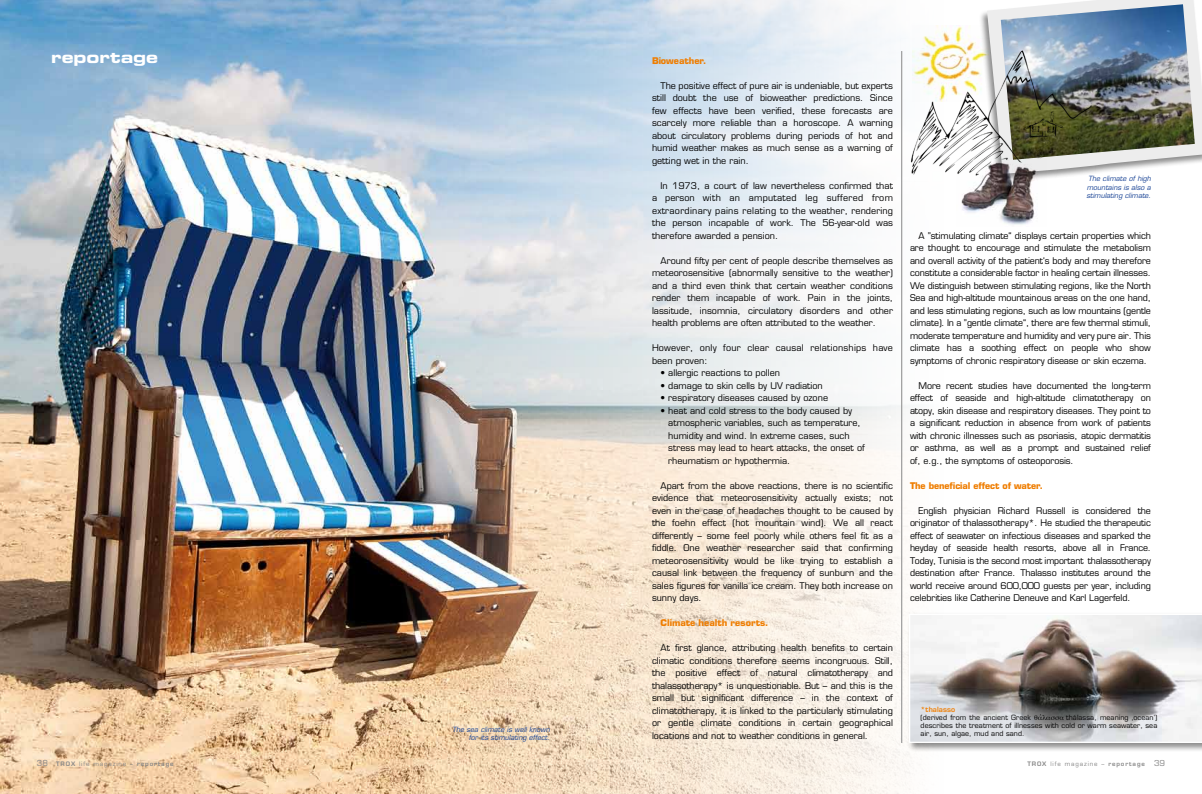
<style>
.page{position:relative;width:1202px;height:794px;background:#fff}
.page>*{position:absolute;margin:0;border:0;box-sizing:border-box;transform-origin:0 0}
.t1{font:16px "Eurostile LT Std Bold Ex 2";color:#fff}
.t2{font:9px/12.5px "Eurostile LT Std";color:#000;text-align:justify}
.t3{font:700 9px "Eurostile LT Std";color:#ef7d00}
.t4{font:9px/12.5px "Eurostile LT Std";letter-spacing:.02em;color:#000}
.t5{font:7px/8px "Eurostile LT Std";letter-spacing:.01em;color:#000;text-align:justify}
.t6{font:italic 7px/8.4px "Eurostile LT Std";color:#164194;text-align:right}
.t7{font:600 7px "Eurostile LT Std";letter-spacing:.01em;color:#ef7d00}
.t8{font:600 6px "Eurostile LT Std";letter-spacing:.15em;color:#878787}
.s1{font-weight:400;font-size:8px}
.s2{font-weight:400}
</style>
<div class="page">
<img style="left:0;top:0;width:1202px;height:794px">
<hr style="left:901px;top:51px;width:1px;height:692px;background:#878787">
<img style="left:1001px;top:4px;width:194px;height:156px">
<img style="left:900px;top:39px;width:196px;height:142px">
<div style="left:907px;top:612px;width:295px;height:140px;background:#000;opacity:.45"></div>
<img style="left:913px;top:25px;width:76px;height:76px">
<img style="left:956px;top:159px;width:90px;height:67px">
<svg style="left:909px;top:614px;width:293px;height:129px"></svg>
<h1 class="t1" style="left:51px;top:46px;width:109px">reportage</h1>
<p class="t6" style="left:452px;top:725px;width:99px">The sea climate is well known for its stimulating effect.</p>
<p class="t3" style="left:652px;top:55px;width:56px">Bioweather.</p>
<p class="t2" style="left:652px;top:79px;width:242px;text-indent:9px">The positive effect of pure air is undeniable, but experts still doubt the use of bioweather predictions. Since few effects have been verified, these forecasts are scarcely more reliable than a horoscope. A warning about circulatory problems during periods of hot and humid weather makes as much sense as a warning of getting wet in the rain.</p>
<p class="t2" style="left:652px;top:179px;width:242px;text-indent:9px">In 1973, a court of law nevertheless confirmed that a person with an amputated leg suffered from extraordinary pains relating to the weather, rendering the person incapable of work. The 56-year-old was therefore awarded a pension.</p>
<p class="t2" style="left:652px;top:254px;width:242px;text-indent:9px">Around fifty per cent of people describe themselves as meteorosensitive (abnormally sensitive to the weather) and a third even think that certain weather conditions render them incapable of work. Pain in the joints, lassitude, insomnia, circulatory disorders and other health problems are often attributed to the weather.</p>
<p class="t4" style="left:652px;top:342px;width:242px">However, only four clear causal relationships have been proven:</p>
<p class="t2" style="left:660px;top:367px;width:121px">• allergic reactions to pollen</p>
<p class="t2" style="left:660px;top:379px;width:164px">• damage to skin cells by UV radiation</p>
<p class="t2" style="left:660px;top:392px;width:169px">• respiratory diseases caused by ozone</p>
<p class="t2" style="left:668px;top:404px;width:198px;text-align:left;text-indent:-8px">• heat and cold stress to the body caused by atmospheric variables, such as temperature, humidity and wind. In extreme cases, such stress may lead to heart attacks, the onset of rheumatism or hypothermia.</p>
<p class="t2" style="left:652px;top:479px;width:242px;text-indent:9px">Apart from the above reactions, there is no scientific evidence that meteorosensitivity actually exists; not even in the case of headaches thought to be caused by the foehn effect (hot mountain wind). We all react differently – some feel poorly while others feel fit as a fiddle. One weather researcher said that confirming meteorosensitivity would be like trying to establish a causal link between the frequency of sunburn and the sales figures for vanilla ice cream. They both increase on sunny days.</p>
<p class="t3" style="left:660px;top:617px;width:109px">Climate health resorts.</p>
<p class="t2" style="left:652px;top:642px;width:242px;text-indent:9px">At first glance, attributing health benefits to certain climatic conditions therefore seems incongruous. Still, the positive effect of natural climatotherapy and thalassotherapy* is unquestionable. But – and this is the small but significant difference – in the context of climatotherapy, it is linked to the particularly stimulating or gentle climate conditions in certain geographical locations and not to weather conditions in general.</p>
<p class="t6" style="left:1086px;top:175px;width:66px;text-align:justify">The climate of high mountains is also a stimulating climate.</p>
<p class="t2" style="left:910px;top:229px;width:242px;text-indent:9px">A ”stimulating climate“ displays certain properties which are thought to encourage and stimulate the metabolism and overall activity of the patient‘s body and may therefore constitute a considerable factor in healing certain illnesses.<br>We distinguish between stimulating regions, like the North Sea and high-altitude mountainous areas on the one hand, and less stimulating regions, such as low mountains (gentle climate). In a ”gentle climate“, there are few thermal stimuli, moderate temperature and humidity and very pure air. This climate has a soothing effect on people who show symptoms of chronic respiratory disease or skin eczema.</p>
<p class="t2" style="left:910px;top:379px;width:242px;text-indent:9px">More recent studies have documented the long-term effect of seaside and high-altitude climatotherapy on atopy, skin disease and respiratory diseases. They point to a significant reduction in absence from work of patients with chronic illnesses such as psoriasis, atopic dermatitis or asthma, as well as a prompt and sustained relief of, e.g., the symptoms of osteoporosis.</p>
<p class="t3" style="left:910px;top:480px;width:134px">The beneficial effect of water.</p>
<p class="t2" style="left:910px;top:504px;width:242px;text-indent:9px">English physician Richard Russell is considered the originator of thalassotherapy*. He studied the therapeutic effect of seawater on infectious diseases and sparked the heyday of seaside health resorts, above all in France.<br>Today, Tunisia is the second most important thalassotherapy destination after France. Thalasso institutes around the world receive around 600,000 guests per year, including celebrities like Catherine Deneuve and Karl Lagerfeld.</p>
<p class="t7" style="left:921px;top:704px;width:36px">*thalasso</p>
<p class="t5" style="left:921px;top:713px;width:112px">(derived from the ancient Greek</p>
<p class="t5" style="left:921px;top:713px;width:238px;text-indent:146px">thálassa, meaning ‚ocean‘) describes the treatment of illnesses with cold or warm seawater, sea air, sun, algae, mud and sand.</p>
<p class="t8" style="left:37px;top:760px;width:138px"><span class="s1">38</span> TROX <span class="s2">life magazine –</span> reportage</p>
<p class="t8" style="left:1027px;top:760px;width:139px">TROX <span class="s2">life magazine –</span> reportage <span class="s1">39</span></p>
</div>
